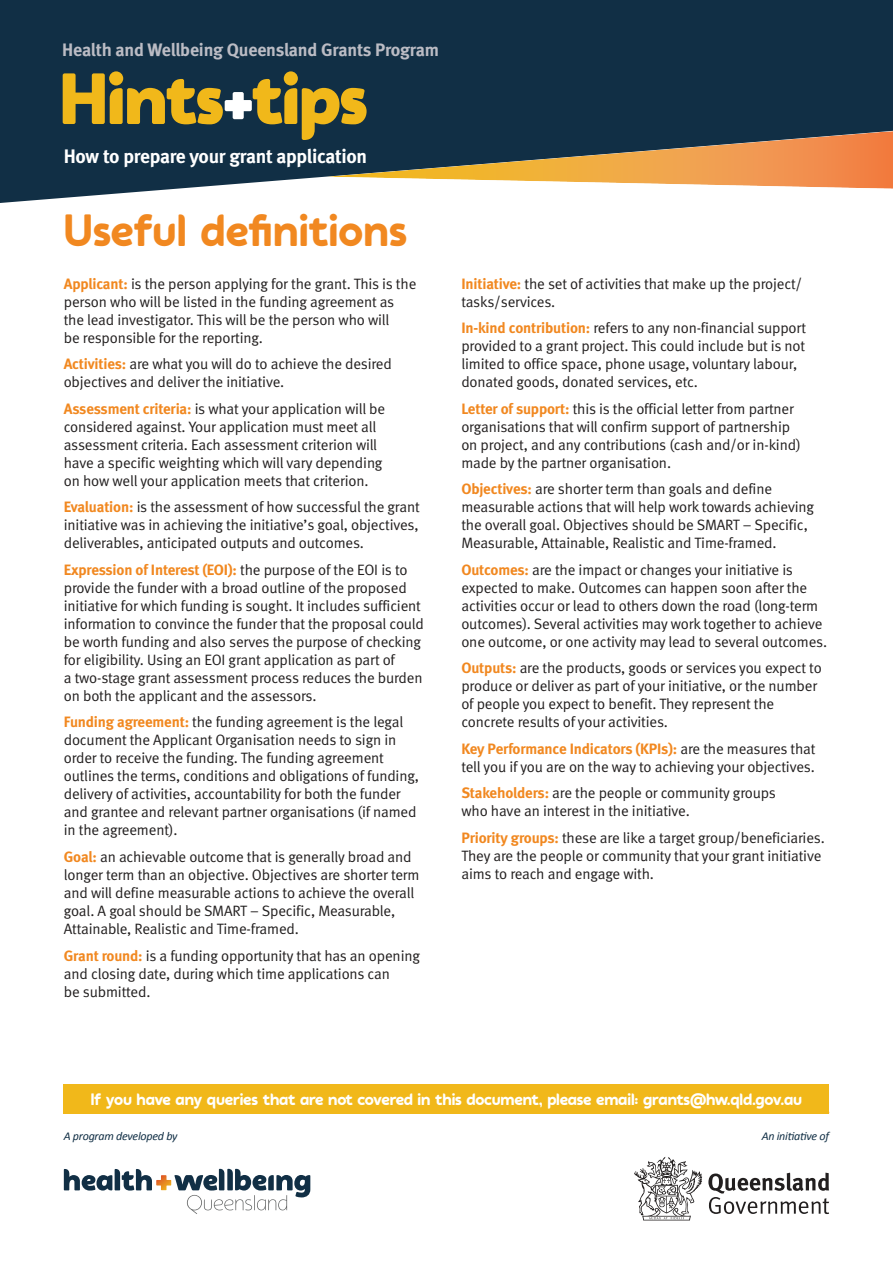
<style>
.page{position:relative;width:893px;height:1263px;background:#fff}
.page>*{position:absolute;margin:0;border:0;box-sizing:border-box;transform-origin:0 0}
.t1{font:900 72px "Auro";letter-spacing:-.015em;color:#f1b81a}
.t2{font:700 45px "Auro";color:#f18820}
.t3{font:19.5px "Meta Bold LF";letter-spacing:-.015em;color:#fff}
.t4{font:18px "Meta Bold LF";letter-spacing:-.01em;color:#bbbcc4}
.t5{font:700 16.5px "Auro";letter-spacing:-.015em;color:#fff}
.t6{font:15px/18px "Meta Normal LF";letter-spacing:-.01em;color:#221f1f}
.t7{font:15px "Meta Bold LF";letter-spacing:-.01em;color:#f18820}
.t8{font:italic 12px "Calibri";letter-spacing:-.02em;color:#112f45}
.s1{color:#fff}
.s2{font-family:"Meta Bold LF";color:#f18820}
.s3{font-family:"Meta Normal LF";color:#221f1f}
</style>
<div class="page">
<svg style="left:0;top:0;width:893px;height:203px;background:#294153"></svg>
<img style="left:326px;top:159px;width:565px;height:30px">
<svg style="left:708px;top:1173px;width:121px;height:41px"></svg>
<svg style="left:634px;top:1157px;width:68px;height:63px"></svg>
<img style="left:156px;top:1175px;width:15px;height:15px">
<svg style="left:64px;top:1169px;width:88px;height:21px"></svg>
<svg style="left:174px;top:1169px;width:136px;height:45px"></svg>
<div style="left:64px;top:1084px;width:765px;height:30px;background:#f1b81a"></div>
<p class="t4" style="left:62px;top:43px;width:378px">Health and Wellbeing Queensland Grants Program</p>
<h1 class="t1" style="left:60px;top:71px;width:309px">Hints<span class="s1">+</span>tips</h1>
<h3 class="t3" style="left:64px;top:148px;width:305px">How to prepare your grant application</h3>
<h2 class="t2" style="left:64px;top:214px;width:345px">Useful definitions</h2>
<p class="t6" style="left:64px;top:276px;width:354px"><span class="s2">Applicant:</span> is the person applying for the grant. This is the person who will be listed in the funding agreement as the lead investigator. This will be the person who will<br>be responsible for the reporting.</p>
<p class="t6" style="left:64px;top:356px;width:330px"><span class="s2">Activities:</span> are what you will do to achieve the desired objectives and deliver the initiative.</p>
<p class="t6" style="left:64px;top:401px;width:323px"><span class="s2">Assessment criteria:</span> is what your application will be considered against. Your application must meet all assessment criteria. Each assessment criterion will have a specific weighting which will vary depending on how well your application meets that criterion.</p>
<p class="t6" style="left:64px;top:499px;width:357px;text-align:justify"><span class="s2">Evaluation:</span> is the assessment of how successful the grant initiative was in achieving the initiative’s goal, objectives, deliverables, anticipated outputs and outcomes.</p>
<p class="t7" style="left:64px;top:563px;width:345px">Expression of Interest (EOI): <span class="s3">the purpose of the EOI is to</span></p>
<p class="t6" style="left:64px;top:580px;width:362px">provide the funder with a broad outline of the proposed initiative for which funding is sought. It includes sufficient information to convince the funder that the proposal could be worth funding and also serves the purpose of checking for eligibility. Using an EOI grant application as part of<br>a two-stage grant assessment process reduces the burden on both the applicant and the assessors.</p>
<p class="t6" style="left:64px;top:714px;width:357px"><span class="s2">Funding agreement:</span> the funding agreement is the legal document the Applicant Organisation needs to sign in order to receive the funding. The funding agreement outlines the terms, conditions and obligations of funding, delivery of activities, accountability for both the funder and grantee and relevant partner organisations (if named in the agreement).</p>
<p class="t6" style="left:64px;top:849px;width:357px"><span class="s2">Goal:</span> an achievable outcome that is generally broad and longer term than an objective. Objectives are shorter term and will define measurable actions to achieve the overall goal. A goal should be SMART – Specific, Measurable, Attainable, Realistic and Time-framed.</p>
<p class="t6" style="left:64px;top:947px;width:358px"><span class="s2">Grant round:</span> is a funding opportunity that has an opening and closing date, during which time applications can<br>be submitted.</p>
<p class="t6" style="left:461px;top:276px;width:342px"><span class="s2">Initiative:</span> the set of activities that make up the project/ tasks/services.</p>
<p class="t6" style="left:461px;top:320px;width:346px"><span class="s2">In-kind contribution:</span> refers to any non-financial support provided to a grant project. This could include but is not limited to office space, phone usage, voluntary labour, donated goods, donated services, etc.</p>
<p class="t6" style="left:461px;top:401px;width:341px"><span class="s2">Letter of support:</span> this is the official letter from partner organisations that will confirm support of partnership on project, and any contributions (cash and/or in-kind) made by the partner organisation.</p>
<p class="t6" style="left:461px;top:481px;width:354px"><span class="s2">Objectives:</span> are shorter term than goals and define measurable actions that will help work towards achieving the overall goal. Objectives should be SMART – Specific, Measurable, Attainable, Realistic and Time-framed.</p>
<p class="t6" style="left:461px;top:562px;width:367px"><span class="s2">Outcomes:</span> are the impact or changes your initiative is expected to make. Outcomes can happen soon after the activities occur or lead to others down the road (long-term outcomes). Several activities may work together to achieve one outcome, or one activity may lead to several outcomes.</p>
<p class="t6" style="left:461px;top:660px;width:362px"><span class="s2">Outputs:</span> are the products, goods or services you expect to produce or deliver as part of your initiative, or the number of people you expect to benefit. They represent the concrete results of your activities.</p>
<p class="t7" style="left:461px;top:742px;width:355px">Key Performance Indicators (KPIs): <span class="s3">are the measures that</span></p>
<p class="t6" style="left:461px;top:754px;width:355px;line-height:26.5px">tell you if you are on the way to achieving your objectives.<br><span class="s2">Stakeholders:</span> are the people or community groups</p>
<p class="t6" style="left:461px;top:799px;width:365px;line-height:26.5px">who have an interest in the initiative.<br><span class="s2">Priority groups:</span> these are like a target group/beneficiaries.</p>
<p class="t6" style="left:461px;top:848px;width:361px">They are the people or community that your grant initiative aims to reach and engage with.</p>
<p class="t5" style="left:91px;top:1093px;width:712px">If you have any queries that are not covered in this document, please email: grants@hw.qld.gov.au</p>
<p class="t8" style="left:64px;top:1127px;width:115px">A program developed by</p>
<p class="t8" style="left:762px;top:1127px;width:69px">An ini琀椀a琀椀ve of</p>
</div>
